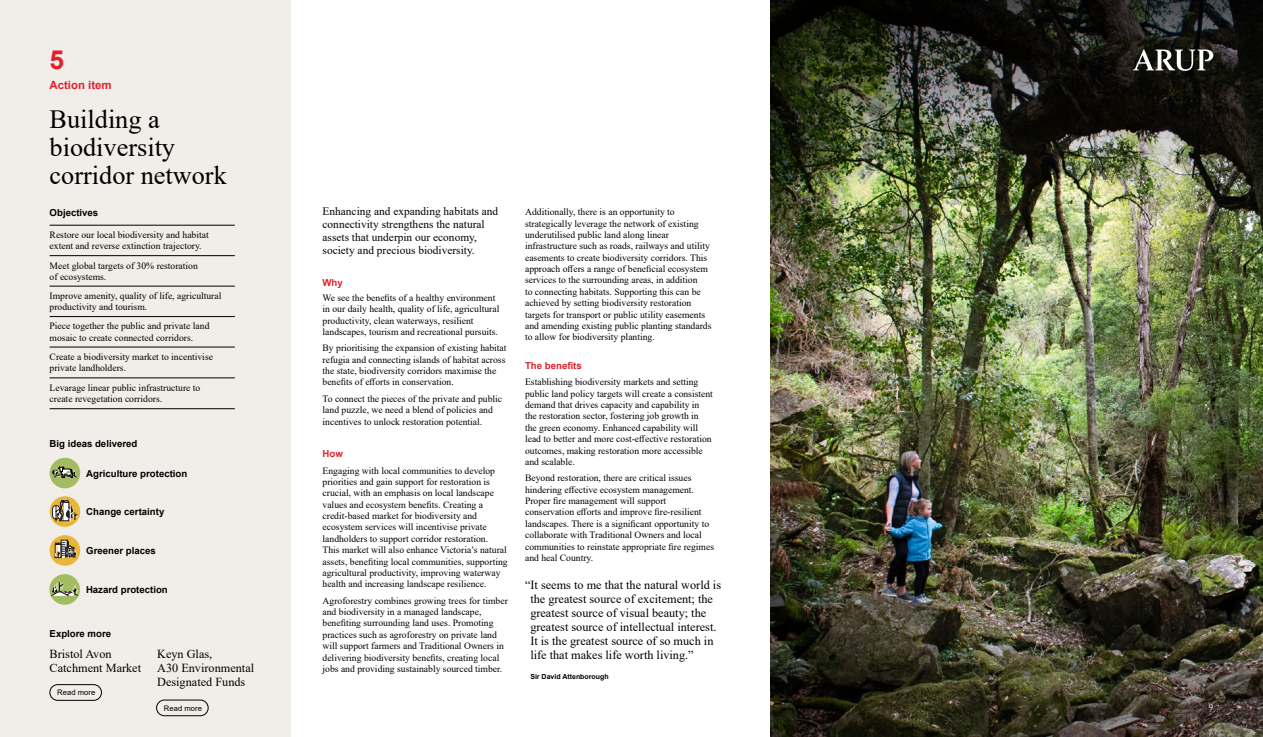
<style>
.page{position:relative;width:1263px;height:737px;background:#fff}
.page>*{position:absolute;margin:0;border:0;box-sizing:border-box;transform-origin:0 0}
.t1{font:26.25px/28px "Times New Roman";color:#000}
.Small_section_title{font:700 26.25px "Arial";color:#e31f2b}
.Heading_1{font:12.25px/14px "Times New Roman";color:#000}
.t2{font:11.38px/13.1px "Times New Roman";color:#000}
.Small_section_title-2{font:700 11.38px "Arial";color:#e31f2b}
.Body_copy{font:9.62px/11.4px "Times New Roman";color:#000}
.Caption_supporting_copy{font:9.62px/11.4px "Times New Roman";color:#000}
.Caption_supporting_copy-2{font:700 9.62px "Arial";color:#000}
.Small_section_title-3{font:700 9.62px "Arial";color:#000}
.Body_copy-2{font:700 9.62px "Arial";color:#e31f2b}
.Heading_1-2{font:700 9.62px "Arial";color:#e31f2b}
.Page_number{font:8.75px "Times New Roman";color:#fff}
.call_to_action_25pt{font:7.7px "Arial";letter-spacing:.01em;color:#000}
.t3{font:700 7px "Arial";color:#000}
</style>
<div class="page">
<img style="left:770px;top:187px;width:492px;height:550px">
<div style="left:0;top:0;width:290px;height:737px;background:#f1eee9"></div>
<div style="left:50px;top:684px;width:52px;height:16px;border:1px solid #000;border-radius:8px"></div>
<div style="left:156px;top:699px;width:52px;height:17px;border:1px solid #000;border-radius:8px"></div>
<hr style="left:50px;top:225px;width:185px;height:1px;background:#000">
<hr style="left:50px;top:255px;width:185px;height:1px;background:#000">
<hr style="left:50px;top:286px;width:185px;height:1px;background:#000">
<hr style="left:50px;top:316px;width:185px;height:1px;background:#000">
<hr style="left:50px;top:347px;width:185px;height:1px;background:#000">
<hr style="left:50px;top:377px;width:185px;height:1px;background:#000">
<hr style="left:50px;top:408px;width:185px;height:1px;background:#000">
<svg style="left:50px;top:496px;width:30px;height:31px"></svg>
<svg style="left:52px;top:500px;width:26px;height:21px"></svg>
<div style="left:50px;top:535px;width:30px;height:31px;background:#e8b73a;border-radius:50%"></div>
<svg style="left:54px;top:540px;width:23px;height:18px"></svg>
<div style="left:50px;top:458px;width:30px;height:30px;background:#a3bb61;border-radius:50%"></div>
<svg style="left:52px;top:466px;width:25px;height:12px"></svg>
<div style="left:49px;top:574px;width:31px;height:30px;background:#a3bb61;border-radius:50%"></div>
<svg style="left:51px;top:582px;width:27px;height:14px"></svg>
<img style="left:770px;top:0;width:492px;height:187px">
<svg style="left:1133px;top:50px;width:80px;height:21px"></svg>
<p class="Small_section_title" style="left:50px;top:41px;width:16px">5</p>
<p class="Small_section_title-2" style="left:50px;top:77px;width:63px">Action item</p>
<p class="t1" style="left:50px;top:104px;width:179px">Building a biodiversity corridor network</p>
<p class="Small_section_title-3" style="left:50px;top:206px;width:50px">Objectives</p>
<p class="Caption_supporting_copy" style="left:50px;top:229px;width:161px">Restore our local biodiversity and habitat extent and reverse extinction trajectory.</p>
<p class="Caption_supporting_copy" style="left:50px;top:259px;width:150px">Meet global targets of 30% restoration of ecosystems.</p>
<p class="Caption_supporting_copy" style="left:50px;top:290px;width:173px">Improve amenity, quality of life, agricultural productivity and tourism.</p>
<p class="Caption_supporting_copy" style="left:50px;top:320px;width:161px">Piece together the public and private land mosaic to create connected corridors.</p>
<p class="Caption_supporting_copy" style="left:50px;top:351px;width:165px">Create a biodiversity market to incentivise private landholders.</p>
<p class="Caption_supporting_copy" style="left:50px;top:381px;width:152px">Levarage linear public infrastructure to create revegetation corridors.</p>
<p class="Small_section_title-3" style="left:50px;top:437px;width:89px">Big ideas delivered</p>
<p class="Caption_supporting_copy-2" style="left:86px;top:466px;width:103px">Agriculture protection</p>
<p class="Caption_supporting_copy-2" style="left:86px;top:505px;width:80px">Change certainty</p>
<p class="Caption_supporting_copy-2" style="left:86px;top:544px;width:71px">Greener places</p>
<p class="Caption_supporting_copy-2" style="left:86px;top:583px;width:83px">Hazard protection</p>
<p class="Small_section_title-3" style="left:50px;top:626px;width:63px">Explore more</p>
<p class="Heading_1" style="left:50px;top:646px;width:64px">Bristol Avon</p>
<p class="Heading_1" style="left:50px;top:660px;width:93px">Catchment Market</p>
<p class="call_to_action_25pt" style="left:57px;top:687px;width:40px">Read more</p>
<p class="Heading_1" style="left:157px;top:646px;width:98px">Keyn Glas,<br>A30 Environmental</p>
<p class="Heading_1" style="left:157px;top:674px;width:90px">Designated Funds</p>
<p class="call_to_action_25pt" style="left:164px;top:702px;width:40px">Read more</p>
<p class="t2" style="left:322px;top:204px;width:177px">Enhancing and expanding habitats and connectivity strengthens the natural assets that underpin our economy, society and precious biodiversity.</p>
<p class="Heading_1-2" style="left:322px;top:275px;width:22px">Why</p>
<p class="Body_copy" style="left:322px;top:291px;width:178px">We see the benefits of a healthy environment in our daily health, quality of life, agricultural productivity, clean waterways, resilient landscapes, tourism and recreational pursuits.</p>
<p class="Body_copy" style="left:322px;top:342px;width:185px">By prioritising the expansion of existing habitat refugia and connecting islands of habitat across the state, biodiversity corridors maximise the benefits of efforts in conservation.</p>
<p class="Body_copy" style="left:322px;top:392px;width:181px">To connect the pieces of the private and public land puzzle, we need a blend of policies and incentives to unlock restoration potential.</p>
<p class="Body_copy-2" style="left:322px;top:447px;width:22px">How</p>
<p class="Body_copy" style="left:322px;top:464px;width:187px">Engaging with local communities to develop priorities and gain support for restoration is crucial, with an emphasis on local landscape values and ecosystem benefits. Creating a credit-based market for biodiversity and ecosystem services will incentivise private landholders to support corridor restoration.<br>This market will also enhance Victoria’s natural assets, benefiting local communities, supporting agricultural productivity, improving waterway health and increasing landscape resilience.</p>
<p class="Body_copy" style="left:322px;top:594px;width:187px">Agroforestry combines growing trees for timber and biodiversity in a managed landscape, benefiting surrounding land uses. Promoting practices such as agroforestry on private land will support farmers and Traditional Owners in delivering biodiversity benefits, creating local jobs and providing sustainably sourced timber.</p>
<p class="Body_copy" style="left:525px;top:206px;width:188px">Additionally, there is an opportunity to strategically leverage the network of existing underutilised public land along linear infrastructure such as roads, railways and utility easements to create biodiversity corridors. This approach offers a range of beneficial ecosystem services to the surrounding areas, in addition<br>to connecting habitats. Supporting this can be achieved by setting biodiversity restoration targets for transport or public utility easements and amending existing public planting standards to allow for biodiversity planting.</p>
<p class="Body_copy-2" style="left:525px;top:359px;width:58px">The benefits</p>
<p class="Body_copy" style="left:525px;top:376px;width:189px">Establishing biodiversity markets and setting public land policy targets will create a consistent demand that drives capacity and capability in the restoration sector, fostering job growth in the green economy. Enhanced capability will lead to better and more cost-effective restoration outcomes, making restoration more accessible and scalable.</p>
<p class="Body_copy" style="left:525px;top:472px;width:190px">Beyond restoration, there are critical issues hindering effective ecosystem management.<br>Proper fire management will support conservation efforts and improve fire-resilient landscapes. There is a significant opportunity to collaborate with Traditional Owners and local communities to reinstate appropriate fire regimes and heal Country.</p>
<p class="Heading_1" style="left:530px;top:577px;width:192px;text-indent:-5px">“It seems to me that the natural world is the greatest source of excitement; the greatest source of visual beauty; the greatest source of intellectual interest.<br>It is the greatest source of so much in life that makes life worth living.”</p>
<p class="t3" style="left:530px;top:671px;width:80px">Sir David Attenborough</p>
<p class="Page_number" style="left:1208px;top:701px;width:6px">9</p>
</div>
